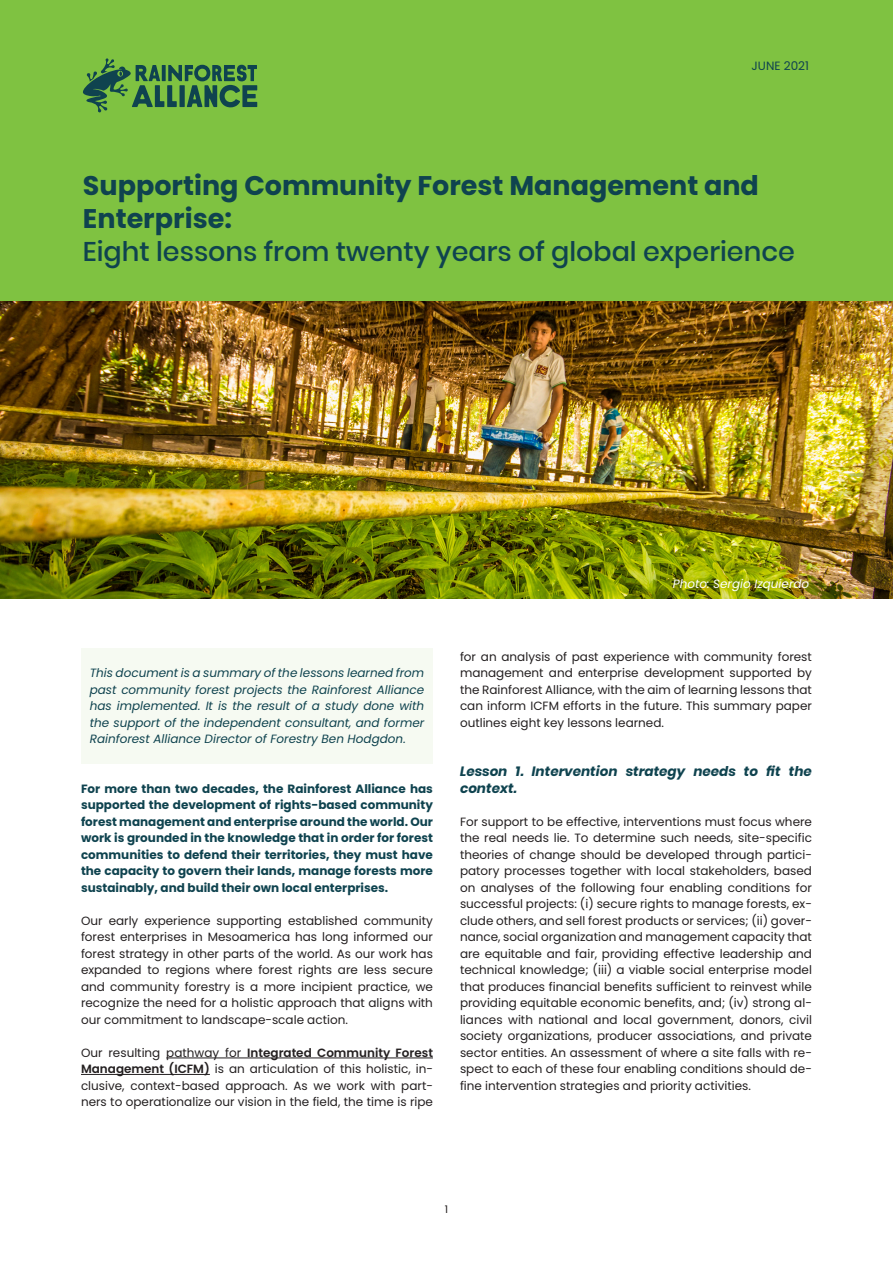
<style>
.page{position:relative;width:893px;height:1263px;background:#fff}
.page>*{position:absolute;margin:0;border:0;box-sizing:border-box;transform-origin:0 0}
.t1{font:700 27px/33px "Poppins";color:#0f434f}
.t2{font:500 27px "Poppins";color:#0f434f}
.Second_level_sub-hea{font:italic 700 13.5px/16.5px "Poppins";color:#0f434f}
.t3{font:12px/16.5px "Poppins";color:#231f20;text-align:justify}
.t4{font:700 12px/16.5px "Poppins";color:#0f434f;text-align:justify}
.t5{font:italic 12px/16.5px "Poppins";color:#0f434f;text-align:justify}
.Photo_caption{font:italic 12px "Poppins";color:#fff}
.t6{font:12px "Poppins";color:#0f434f}
.t7{font:10.5px "Poppins";color:#231f20}
.s1{font-weight:600}
</style>
<div class="page">
<hr style="left:166px;top:1058px;width:267px;height:1px;background:#231f20">
<hr style="left:81px;top:1074px;width:129px;height:1px;background:#231f20">
<div style="left:0;top:0;width:893px;height:302px;background:#7fc241"></div>
<svg style="left:83px;top:58px;width:174px;height:54px"></svg>
<div style="left:81px;top:648px;width:352px;height:116px;background:#f6faf2"></div>
<img style="left:0;top:302px;width:893px;height:296px">
<p class="t6" style="left:751px;top:58px;width:59px">JUNE 2021</p>
<p class="t1" style="left:83px;top:169px;width:677px">Supporting Community Forest Management and<br>Enterprise:</p>
<p class="t2" style="left:83px;top:236px;width:713px">Eight lessons from twenty years of global experience</p>
<p class="t5" style="left:90px;top:665px;width:336px">This document is a summary of the lessons learned from past community forest projects the Rainforest Alliance has implemented. It is the result of a study done with the support of the independent consultant, and former Rainforest Alliance Director of Forestry Ben Hodgdon.</p>
<p class="t4" style="left:81px;top:780px;width:353px">For more than two decades, the Rainforest Alliance has supported the development of rights-based community forest management and enterprise around the world. Our work is grounded in the knowledge that in order for forest communities to defend their territories, they must have the capacity to govern their lands, manage forests more sustainably, and build their own local enterprises.</p>
<p class="t3" style="left:81px;top:912px;width:353px">Our early experience supporting established community forest enterprises in Mesoamerica has long informed our forest strategy in other parts of the world. As our work has expanded to regions where forest rights are less secure and community forestry is a more incipient practice, we recognize the need for a holistic approach that aligns with our commitment to landscape-scale action.</p>
<p class="t3" style="left:81px;top:1044px;width:354px">Our resulting pathway for <span class="s1">Integrated Community Forest Management (ICFM)</span> is an articulation of this holistic, in&shy;clusive, context-based approach. As we work with part&shy;ners to operationalize our vision in the field, the time is ripe</p>
<p class="Photo_caption" style="left:673px;top:577px;width:138px">Photo: Sergio Izquierdo</p>
<p class="t3" style="left:460px;top:648px;width:353px">for an analysis of past experience with community forest management and enterprise development supported by the Rainforest Alliance, with the aim of learning lessons that can inform ICFM efforts in the future. This summary paper outlines eight key lessons learned.</p>
<p class="Second_level_sub-hea" style="left:460px;top:763px;width:353px">Lesson 1. Intervention strategy needs to fit the context.</p>
<p class="t3" style="left:460px;top:813px;width:353px">For support to be effective, interventions must focus where the real needs lie. To determine such needs, site-specific theories of change should be developed through partici&shy;patory processes together with local stakeholders, based on analyses of the following four enabling conditions for successful projects: (i) secure rights to manage forests, ex&shy;clude others, and sell forest products or services; (ii) gover&shy;nance, social organization and management capacity that are equitable and fair, providing effective leadership and technical knowledge; (iii) a viable social enterprise model that produces financial benefits sufficient to reinvest while providing equitable economic benefits, and; (iv) strong al&shy;liances with national and local government, donors, civil society organizations, producer associations, and private sector entities. An assessment of where a site falls with re&shy;spect to each of these four enabling conditions should de&shy;fine intervention strategies and priority activities.</p>
<p class="t7" style="left:445px;top:1203px;width:5px">1</p>
</div>
